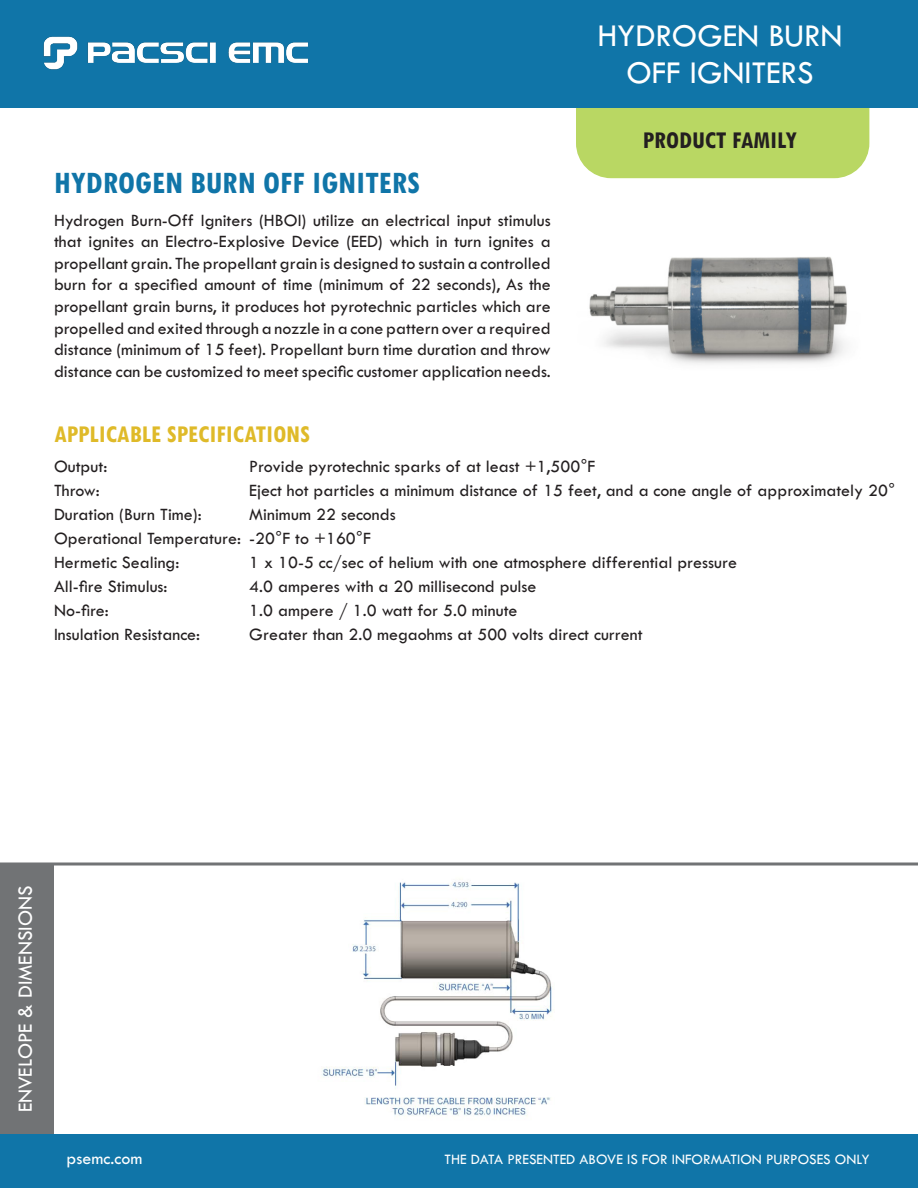
<style>
.page{position:relative;width:918px;height:1188px;background:#fff}
.page>*{position:absolute;margin:0;border:0;box-sizing:border-box;transform-origin:0 0}
.t1{font:33px/37.5px "Tw Cen MT Std";color:#fff;text-align:center}
.t2{font:700 condensed 33px "Tw Cen MT Std";color:#1075a8}
.t3{font:700 condensed 25.5px "Tw Cen MT Std";color:#dfba29}
.t4{font:700 condensed 25.5px "Tw Cen MT Std";color:#231f20}
.t5{font:21px "Tw Cen MT Std";color:#fff}
.t6{font:18px/21.6px "Tw Cen MT Std";color:#231f20}
.t7{font:18px "Tw Cen MT Std";color:#fff}
.t8{font:15px "Tw Cen MT Std";color:#fff}
</style>
<div class="page">
<div style="left:1px;top:1px;width:916px;height:106px;background:#1075a8"></div>
<div style="left:0;top:0;width:918px;height:108px;border:2px solid #1075a8"></div>
<div style="left:1px;top:1135px;width:916px;height:52px;background:#1075a8"></div>
<div style="left:0;top:1134px;width:918px;height:54px;border:2px solid #1075a8"></div>
<div style="left:1px;top:865px;width:52px;height:268px;background:#717375"></div>
<div style="left:0;top:864px;width:54px;height:270px;border:2px solid #717375"></div>
<svg style="left:0;top:862px;width:918px;height:4px;background:#929496"></svg>
<div style="left:575px;top:107px;width:295px;height:72px;background:#b9d763"></div>
<img style="left:43px;top:36px;width:265px;height:34px">
<img style="left:589px;top:257px;width:258px;height:107px">
<img style="left:322px;top:882px;width:230px;height:234px">
<p class="t1" style="left:597px;top:17px;width:247px">HYDROGEN BURN<br>OFF IGNITERS</p>
<p class="t2" style="left:54px;top:166px;width:368px">HYDROGEN BURN OFF IGNITERS</p>
<p class="t6" style="left:54px;top:209px;width:498px">Hydrogen Burn-Off Igniters (HBOI) utilize an electrical input stimulus that ignites an Electro-Explosive Device (EED) which in turn ignites a</p>
<p class="t6" style="left:54px;top:253px;width:498px;text-align:justify">propellant grain. The propellant grain is designed to sustain a controlled burn for a specified amount of time (minimum of 22 seconds), As the propellant grain burns, it produces hot pyrotechnic particles which are propelled and exited through a nozzle in a cone pattern over a required distance (minimum of 15 feet). Propellant burn time duration and throw distance can be customized to meet specific customer application needs.</p>
<p class="t4" style="left:643px;top:127px;width:156px">PRODUCT FAMILY</p>
<p class="t3" style="left:54px;top:421px;width:257px">APPLICABLE SPECIFICATIONS</p>
<p class="t6" style="left:54px;top:456px;width:55px">Output:</p>
<p class="t6" style="left:54px;top:480px;width:47px">Throw:</p>
<p class="t6" style="left:54px;top:504px;width:149px">Duration (Burn Time):</p>
<p class="t6" style="left:54px;top:528px;width:188px">Operational Temperature:</p>
<p class="t6" style="left:54px;top:552px;width:127px">Hermetic Sealing:</p>
<p class="t6" style="left:54px;top:576px;width:115px">All-fire Stimulus:</p>
<p class="t6" style="left:54px;top:600px;width:56px">No-fire:</p>
<p class="t6" style="left:54px;top:624px;width:148px">Insulation Resistance:</p>
<p class="t6" style="left:249px;top:456px;width:348px">Provide pyrotechnic sparks of at least +1,500°F</p>
<p class="t6" style="left:249px;top:480px;width:647px">Eject hot particles a minimum distance of 15 feet, and a cone angle of approximately 20°</p>
<p class="t6" style="left:249px;top:504px;width:148px">Minimum 22 seconds</p>
<p class="t6" style="left:249px;top:528px;width:123px">-20°F to +160°F</p>
<p class="t6" style="left:249px;top:552px;width:489px">1 x 10-5 cc/sec of helium with one atmosphere differential pressure</p>
<p class="t6" style="left:249px;top:576px;width:289px">4.0 amperes with a 20 millisecond pulse</p>
<p class="t6" style="left:249px;top:600px;width:270px">1.0 ampere / 1.0 watt for 5.0 minute</p>
<p class="t6" style="left:249px;top:624px;width:395px">Greater than 2.0 megaohms at 500 volts direct current</p>
<p class="t5" style="left:14px;top:1112px;width:228px;rotate:-90deg">ENVELOPE &amp; DIMENSIONS</p>
<p class="t7" style="left:67px;top:1149px;width:77px">psemc.com</p>
<p class="t8" style="left:445px;top:1151px;width:427px">THE DATA PRESENTED ABOVE IS FOR INFORMATION PURPOSES ONLY</p>
</div>
